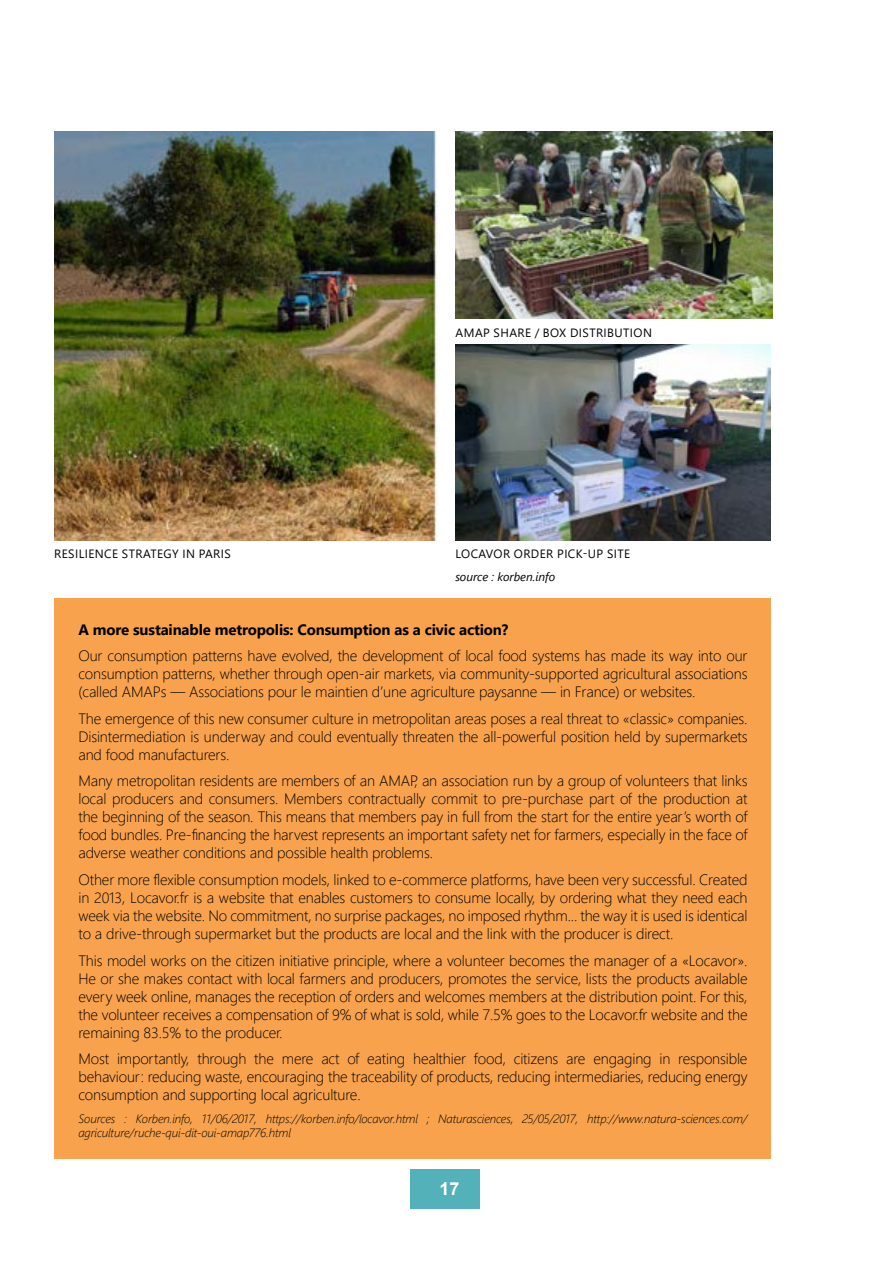
<style>
.page{position:relative;width:893px;height:1263px;background:#fff}
.page>*{position:absolute;margin:0;border:0;box-sizing:border-box;transform-origin:0 0}
.t1{font:700 18px "Arial";color:#fff}
.t2{font:300 15px/18px "Segoe UI";letter-spacing:-.01em;color:#000;text-align:justify}
.t3{font:700 15px "Segoe UI";letter-spacing:-.01em;color:#000}
.t4{font:italic 300 12px/14.4px "Segoe UI";letter-spacing:-.01em;color:#000}
.t5{font:12px "Segoe UI";letter-spacing:.035em;color:#000}
.t6{font:italic 12px "Segoe UI";color:#000}
</style>
<div class="page">
<div style="left:410px;top:1169px;width:70px;height:40px;background:#53b1b9"></div>
<img style="left:54px;top:132px;width:383px;height:409px">
<img style="left:455px;top:344px;width:315px;height:196px">
<img style="left:455px;top:132px;width:317px;height:187px">
<div style="left:54px;top:598px;width:717px;height:561px;background:#f8a24d"></div>
<p class="t5" style="left:54px;top:542px;width:178px">RESILIENC E STRATEGY IN PARIS</p>
<p class="t5" style="left:456px;top:321px;width:198px">AMAP SHARE / BOX DISTRIBUTION</p>
<p class="t5" style="left:456px;top:542px;width:24px">LOCAV</p>
<p class="t5" style="left:494px;top:542px;width:138px">OR ORDER PICK-UP SITE</p>
<p class="t6" style="left:455px;top:567px;width:101px">source : korben.info</p>
<p class="t3" style="left:78px;top:615px;width:431px">A more sustainable metropolis: Consumption as a civic action?</p>
<p class="t2" style="left:78px;top:646px;width:671px">Our consumption patterns have evolved, the development of local food systems has made its way into our consumption patterns, whether through open-air markets, via community-supported agricultural associations (called AMAPs — Associations pour le maintien d’une agriculture paysanne — in France) or websites.</p>
<p class="t2" style="left:78px;top:708px;width:671px">The emergence of this new consumer culture in metropolitan areas poses a real threat to «classic» companies.<br>Disintermediation is underway and could eventually threaten the all-powerful position held by supermarkets and food manufacturers.</p>
<p class="t2" style="left:78px;top:771px;width:671px">Many metropolitan residents are members of an AMAP, an association run by a group of volunteers that links local producers and consumers. Members contractually commit to pre-purchase part of the production at the beginning of the season. This means that members pay in full from the start for the entire year’s worth of food bundles. Pre-financing the harvest represents an important safety net for farmers, especially in the face of adverse weather conditions and possible health problems.</p>
<p class="t2" style="left:78px;top:869px;width:671px">Other more flexible consumption models, linked to e-commerce platforms, have been very successful. Created in 2013, Locavor.fr is a website that enables customers to consume locally, by ordering what they need each week via the website. No commitment, no surprise packages, no imposed rhythm... the way it is used is identical to a drive-through supermarket but the products are local and the link with the producer is direct.</p>
<p class="t2" style="left:78px;top:950px;width:671px">This model works on the citizen initiative principle, where a volunteer becomes the manager of a «Locavor».<br>He or she makes contact with local farmers and producers, promotes the service, lists the products available every week online, manages the reception of orders and welcomes members at the distribution point. For this, the volunteer receives a compensation of 9% of what is sold, while 7.5% goes to the Locavor.fr website and the remaining 83.5% to the producer.</p>
<p class="t2" style="left:78px;top:1048px;width:671px">Most importantly, through the mere act of eating healthier food, citizens are engaging in responsible behaviour: reducing waste, encouraging the traceability of products, reducing intermediaries, reducing energy consumption and supporting local agriculture.</p>
<p class="t4" style="left:78px;top:1110px;width:671px">Sources : Korben.info, 11/06/2017, https://korben.info/locavor.html ; Naturasciences, 25/05/2017, http://www.natura-sciences.com/ agriculture/ruche-qui-dit-oui-amap776.html</p>
<p class="t1" style="left:440px;top:1176px;width:22px">17</p>
</div>
